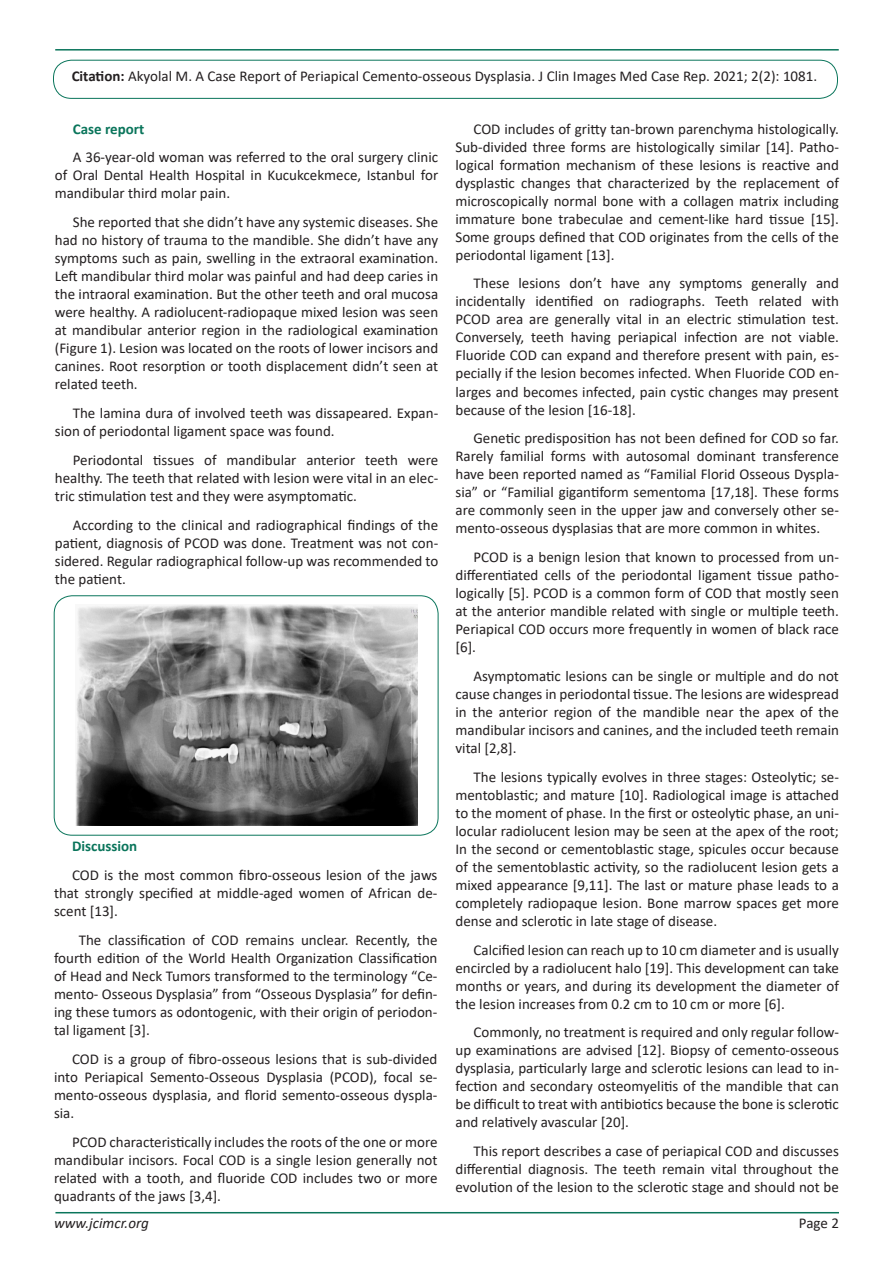
<style>
.page{position:relative;width:893px;height:1263px;background:#fff}
.page>*{position:absolute;margin:0;border:0;box-sizing:border-box;transform-origin:0 0}
.HTML_Preformatted{font:15px/18px "Calibri";color:#231f20;text-align:justify}
.HTML_Preformatted-2{font:700 15px "Calibri";color:#0a755b}
.t1{font:italic 15px "Calibri";color:#231f20}
.s1{font-weight:700}
</style>
<div class="page">
<hr style="left:55px;top:1212px;width:784px;height:1px;background:#0a755b">
<hr style="left:55px;top:49px;width:784px;height:2px;background:#0a755b">
<div style="left:53px;top:60px;width:785px;height:39px;border:1px solid #0a755b;border-radius:18px"></div>
<div style="left:54px;top:596px;width:384px;height:239px;border:1px solid #0a755b;border-radius:18px"></div>
<img style="left:75px;top:605px;width:343px;height:220px">
<p class="HTML_Preformatted" style="left:72px;top:66px;width:747px"><span class="s1">Citation:</span> Akyolal M. A Case Report of Periapical Cemento-osseous Dysplasia. J Clin Images Med Case Rep. 2021; 2(2): 1081.</p>
<p class="HTML_Preformatted-2" style="left:73px;top:118px;width:73px">Case report</p>
<p class="HTML_Preformatted" style="left:55px;top:148px;width:385px;text-indent:18px">A 36-year-old woman was referred to the oral surgery clinic of Oral Dental Health Hospital in Kucukcekmece, Istanbul for mandibular third molar pain.</p>
<p class="HTML_Preformatted" style="left:55px;top:213px;width:385px;text-indent:18px">She reported that she didn’t have any systemic diseases. She had no history of trauma to the mandible. She didn’t have any symptoms such as pain, swelling in the extraoral examination.<br>Left mandibular third molar was painful and had deep caries in the intraoral examination. But the other teeth and oral mucosa were healthy. A radiolucent-radiopaque mixed lesion was seen at mandibular anterior region in the radiological examination (Figure 1). Lesion was located on the roots of lower incisors and canines. Root resorption or tooth displacement didn’t seen at related teeth.</p>
<p class="HTML_Preformatted" style="left:55px;top:404px;width:385px;text-indent:18px">The lamina dura of involved teeth was dissapeared. Expan&shy;sion of periodontal ligament space was found.</p>
<p class="HTML_Preformatted" style="left:55px;top:450px;width:385px;text-indent:18px">Periodontal tissues of mandibular anterior teeth were healthy. The teeth that related with lesion were vital in an elec&shy;tric stimulation test and they were asymptomatic.</p>
<p class="HTML_Preformatted" style="left:55px;top:515px;width:385px;text-indent:18px">According to the clinical and radiographical findings of the patient, diagnosis of PCOD was done. Treatment was not con&shy;sidered. Regular radiographical follow-up was recommended to the patient.</p>
<p class="HTML_Preformatted-2" style="left:72px;top:836px;width:67px">Discussion</p>
<p class="HTML_Preformatted" style="left:54px;top:866px;width:385px;text-indent:18px">COD is the most common fibro-osseous lesion of the jaws that strongly specified at middle-aged women of African de&shy;scent [13].</p>
<p class="HTML_Preformatted" style="left:54px;top:930px;width:385px;text-indent:25px">The classification of COD remains unclear. Recently, the fourth edition of the World Health Organization Classification of Head and Neck Tumors transformed to the terminology “Ce&shy;mento- Osseous Dysplasia” from “Osseous Dysplasia” for defin&shy;ing these tumors as odontogenic, with their origin of periodon&shy;tal ligament [3].</p>
<p class="HTML_Preformatted" style="left:54px;top:1049px;width:385px;text-indent:18px">COD is a group of fibro-osseous lesions that is sub-divided into Periapical Semento-Osseous Dysplasia (PCOD), focal se&shy;mento-osseous dysplasia, and florid semento-osseous dyspla&shy;sia.</p>
<p class="HTML_Preformatted" style="left:54px;top:1132px;width:385px;text-indent:18px">PCOD characteristically includes the roots of the one or more mandibular incisors. Focal COD is a single lesion generally not related with a tooth, and fluoride COD includes two or more quadrants of the jaws [3,4].</p>
<p class="HTML_Preformatted" style="left:455px;top:119px;width:385px;text-indent:18px">COD includes of gritty tan-brown parenchyma histologically.<br>Sub-divided three forms are histologically similar [14]. Patho&shy;logical formation mechanism of these lesions is reactive and dysplastic changes that characterized by the replacement of microscopically normal bone with a collagen matrix including immature bone trabeculae and cement-like hard tissue [15].<br>Some groups defined that COD originates from the cells of the periodontal ligament [13].</p>
<p class="HTML_Preformatted" style="left:455px;top:274px;width:385px;text-indent:18px">These lesions don’t have any symptoms generally and incidentally identified on radiographs. Teeth related with PCOD area are generally vital in an electric stimulation test.<br>Conversely, teeth having periapical infection are not viable.<br>Fluoride COD can expand and therefore present with pain, es&shy;pecially if the lesion becomes infected. When Fluoride COD en&shy;larges and becomes infected, pain cystic changes may present because of the lesion [16-18].</p>
<p class="HTML_Preformatted" style="left:455px;top:429px;width:385px;text-indent:18px">Genetic predisposition has not been defined for COD so far.<br>Rarely familial forms with autosomal dominant transference have been reported named as “Familial Florid Osseous Dyspla&shy;sia” or “Familial gigantiform sementoma [17,18]. These forms are commonly seen in the upper jaw and conversely other se&shy;mento-osseous dysplasias that are more common in whites.</p>
<p class="HTML_Preformatted" style="left:455px;top:548px;width:385px;text-indent:18px">PCOD is a benign lesion that known to processed from un&shy;differentiated cells of the periodontal ligament tissue patho&shy;logically [5]. PCOD is a common form of COD that mostly seen at the anterior mandible related with single or multiple teeth.<br>Periapical COD occurs more frequently in women of black race [6].</p>
<p class="HTML_Preformatted" style="left:455px;top:666px;width:385px;text-indent:18px">Asymptomatic lesions can be single or multiple and do not cause changes in periodontal tissue. The lesions are widespread in the anterior region of the mandible near the apex of the mandibular incisors and canines, and the included teeth remain vital [2,8].</p>
<p class="HTML_Preformatted" style="left:455px;top:767px;width:385px;text-indent:18px">The lesions typically evolves in three stages: Osteolytic; se&shy;mentoblastic; and mature [10]. Radiological image is attached to the moment of phase. In the first or osteolytic phase, an uni&shy;locular radiolucent lesion may be seen at the apex of the root; In the second or cementoblastic stage, spicules occur because of the sementoblastic activity, so the radiolucent lesion gets a mixed appearance [9,11]. The last or mature phase leads to a completely radiopaque lesion. Bone marrow spaces get more dense and sclerotic in late stage of disease.</p>
<p class="HTML_Preformatted" style="left:455px;top:940px;width:385px;text-indent:18px">Calcified lesion can reach up to 10 cm diameter and is usually encircled by a radiolucent halo [19]. This development can take months or years, and during its development the diameter of the lesion increases from 0.2 cm to 10 cm or more [6].</p>
<p class="HTML_Preformatted" style="left:455px;top:1023px;width:385px;text-indent:18px">Commonly, no treatment is required and only regular follow&shy;up examinations are advised [12]. Biopsy of cemento-osseous dysplasia, particularly large and sclerotic lesions can lead to in&shy;fection and secondary osteomyelitis of the mandible that can be difficult to treat with antibiotics because the bone is sclerotic and relatively avascular [20].</p>
<p class="HTML_Preformatted" style="left:455px;top:1142px;width:385px;text-indent:18px">This report describes a case of periapical COD and discusses differential diagnosis. The teeth remain vital throughout the evolution of the lesion to the sclerotic stage and should not be</p>
<p class="t1" style="left:54px;top:1212px;width:96px">www.jcimcr.org</p>
<p class="HTML_Preformatted" style="left:799px;top:1213px;width:42px">Page 2</p>
</div>
